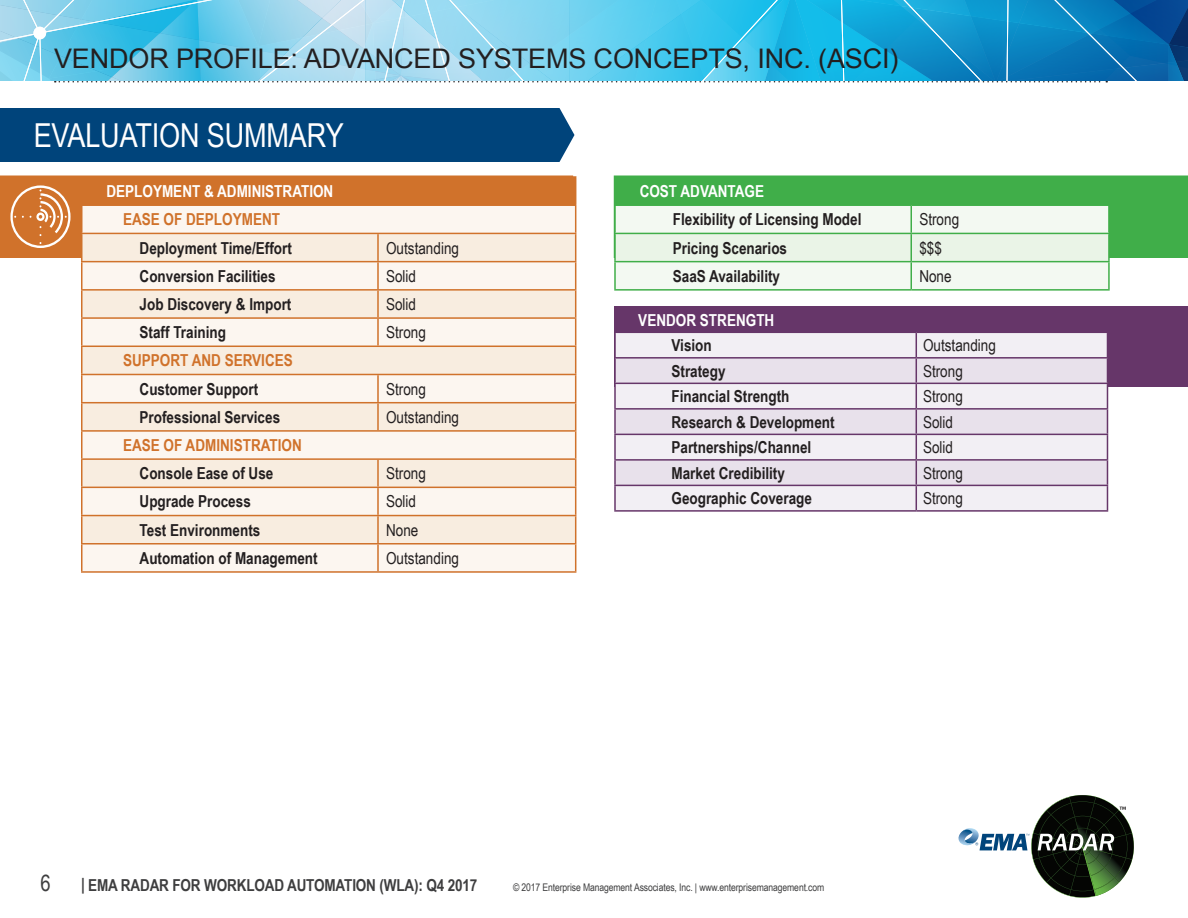
<style>
.page{position:relative;width:1188px;height:918px;background:#fff}
.page>*{position:absolute;margin:0;border:0;box-sizing:border-box;transform-origin:0 0}
.ARROW_HEADER{font:33px "Arial Narrow";letter-spacing:-.005em;color:#fff}
.t1{font:27px "Arial";letter-spacing:-.005em;color:#231f20}
.t2{font:22.5px "Arial Narrow";color:#3e3e3f}
.t3{font:700 16.5px "Arial Narrow";color:#231f20}
.t4{font:16.5px "Arial Narrow";color:#231f20}
.t5{font:700 16.5px "Arial Narrow";color:#d0722b}
.TABLE_Header_1{font:700 16.5px "Arial Narrow";color:#fff}
.t6{font:700 16.5px "Arial Narrow";letter-spacing:-.01em;color:#3e3e3f}
.t7{font:10.5px "Arial Narrow";letter-spacing:-.01em;color:#3e3e3f}
</style>
<div class="page">
<svg style="left:0;top:0;width:1188px;height:82px;background:#55bae0"></svg>
<svg style="left:958px;top:795px;width:176px;height:103px"></svg>
<div style="left:615px;top:176px;width:573px;height:81px;background:#40ae49"></div>
<div style="left:615px;top:306px;width:573px;height:81px;background:#663669"></div>
<div style="left:0;top:176px;width:572px;height:81px;background:#d0722b"></div>
<div style="left:82px;top:177px;width:494px;height:28px;background:#d0722b"></div>
<div style="left:82px;top:206px;width:493px;height:365px;background:#fcf6f0"></div>
<svg style="left:82px;top:234px;width:493px;height:309px;fill:#f8ede0"></svg>
<hr style="left:378px;top:176px;width:198px;height:2px;background:#d0722b">
<hr style="left:378px;top:204px;width:198px;height:2px;background:#d0722b">
<hr style="left:81px;top:233px;width:297px;height:1px;background:#d0722b">
<hr style="left:378px;top:233px;width:198px;height:1px;background:#d0722b">
<hr style="left:377px;top:234px;width:2px;height:27px;background:#d0722b">
<hr style="left:81px;top:261px;width:297px;height:1px;background:#d0722b">
<hr style="left:378px;top:261px;width:198px;height:1px;background:#d0722b">
<hr style="left:377px;top:262px;width:2px;height:27px;background:#d0722b">
<hr style="left:81px;top:289px;width:297px;height:2px;background:#d0722b">
<hr style="left:378px;top:289px;width:198px;height:2px;background:#d0722b">
<hr style="left:377px;top:291px;width:2px;height:26px;background:#d0722b">
<hr style="left:81px;top:317px;width:297px;height:2px;background:#d0722b">
<hr style="left:378px;top:317px;width:198px;height:2px;background:#d0722b">
<hr style="left:377px;top:319px;width:2px;height:27px;background:#d0722b">
<hr style="left:81px;top:346px;width:297px;height:1px;background:#d0722b">
<hr style="left:378px;top:346px;width:198px;height:1px;background:#d0722b">
<hr style="left:81px;top:374px;width:297px;height:1px;background:#d0722b">
<hr style="left:378px;top:374px;width:198px;height:1px;background:#d0722b">
<hr style="left:377px;top:375px;width:2px;height:27px;background:#d0722b">
<hr style="left:81px;top:402px;width:297px;height:1px;background:#d0722b">
<hr style="left:378px;top:402px;width:198px;height:1px;background:#d0722b">
<hr style="left:377px;top:403px;width:2px;height:27px;background:#d0722b">
<hr style="left:81px;top:430px;width:297px;height:2px;background:#d0722b">
<hr style="left:378px;top:430px;width:198px;height:2px;background:#d0722b">
<hr style="left:81px;top:458px;width:297px;height:2px;background:#d0722b">
<hr style="left:378px;top:458px;width:198px;height:2px;background:#d0722b">
<hr style="left:377px;top:460px;width:2px;height:27px;background:#d0722b">
<hr style="left:81px;top:487px;width:297px;height:1px;background:#d0722b">
<hr style="left:378px;top:487px;width:198px;height:1px;background:#d0722b">
<hr style="left:377px;top:488px;width:2px;height:27px;background:#d0722b">
<hr style="left:81px;top:515px;width:297px;height:1px;background:#d0722b">
<hr style="left:378px;top:515px;width:198px;height:1px;background:#d0722b">
<hr style="left:377px;top:516px;width:2px;height:27px;background:#d0722b">
<hr style="left:81px;top:543px;width:297px;height:2px;background:#d0722b">
<svg style="left:81px;top:257px;width:1px;height:314px"></svg>
<hr style="left:378px;top:543px;width:198px;height:2px;background:#d0722b">
<hr style="left:377px;top:545px;width:2px;height:26px;background:#d0722b">
<svg style="left:575px;top:206px;width:1px;height:365px"></svg>
<hr style="left:81px;top:571px;width:297px;height:2px;background:#d0722b">
<hr style="left:378px;top:571px;width:198px;height:2px;background:#d0722b">
<svg style="left:616px;top:206px;width:492px;height:83px"></svg>
<hr style="left:614px;top:176px;width:297px;height:2px;background:#40ae49">
<hr style="left:614px;top:178px;width:2px;height:26px;background:#40ae49">
<hr style="left:614px;top:204px;width:297px;height:2px;background:#40ae49">
<hr style="left:614px;top:206px;width:2px;height:27px;background:#40ae49">
<hr style="left:910px;top:206px;width:2px;height:27px;background:#40ae49">
<hr style="left:614px;top:233px;width:297px;height:1px;background:#40ae49">
<hr style="left:614px;top:234px;width:2px;height:27px;background:#40ae49">
<hr style="left:911px;top:233px;width:199px;height:1px;background:#40ae49">
<hr style="left:910px;top:234px;width:2px;height:27px;background:#40ae49">
<hr style="left:1108px;top:234px;width:2px;height:27px;background:#40ae49">
<hr style="left:614px;top:261px;width:297px;height:1px;background:#40ae49">
<hr style="left:614px;top:262px;width:2px;height:27px;background:#40ae49">
<hr style="left:911px;top:261px;width:199px;height:1px;background:#40ae49">
<hr style="left:910px;top:262px;width:2px;height:27px;background:#40ae49">
<hr style="left:1108px;top:262px;width:2px;height:27px;background:#40ae49">
<hr style="left:614px;top:289px;width:297px;height:2px;background:#40ae49">
<hr style="left:911px;top:289px;width:199px;height:2px;background:#40ae49">
<div style="left:616px;top:333px;width:491px;height:177px;background:#f2eff4"></div>
<svg style="left:616px;top:359px;width:491px;height:126px;fill:#e8e1eb"></svg>
<hr style="left:614px;top:306px;width:302px;height:2px;background:#663669">
<hr style="left:614px;top:308px;width:2px;height:24px;background:#663669">
<hr style="left:614px;top:332px;width:302px;height:1px;background:#663669">
<hr style="left:614px;top:333px;width:2px;height:24px;background:#663669">
<hr style="left:614px;top:357px;width:302px;height:2px;background:#663669">
<hr style="left:614px;top:359px;width:2px;height:24px;background:#663669">
<hr style="left:916px;top:357px;width:192px;height:2px;background:#663669">
<hr style="left:614px;top:383px;width:302px;height:1px;background:#663669">
<hr style="left:614px;top:384px;width:2px;height:24px;background:#663669">
<hr style="left:916px;top:383px;width:192px;height:1px;background:#663669">
<hr style="left:614px;top:408px;width:302px;height:2px;background:#663669">
<hr style="left:614px;top:410px;width:2px;height:24px;background:#663669">
<hr style="left:916px;top:408px;width:192px;height:2px;background:#663669">
<hr style="left:614px;top:434px;width:302px;height:1px;background:#663669">
<hr style="left:614px;top:435px;width:2px;height:24px;background:#663669">
<hr style="left:916px;top:434px;width:192px;height:1px;background:#663669">
<hr style="left:614px;top:459px;width:302px;height:2px;background:#663669">
<hr style="left:614px;top:461px;width:2px;height:24px;background:#663669">
<hr style="left:916px;top:459px;width:192px;height:2px;background:#663669">
<hr style="left:614px;top:485px;width:302px;height:1px;background:#663669">
<hr style="left:614px;top:486px;width:2px;height:24px;background:#663669">
<hr style="left:916px;top:485px;width:192px;height:1px;background:#663669">
<svg style="left:916px;top:333px;width:1px;height:177px"></svg>
<svg style="left:1107px;top:358px;width:1px;height:152px"></svg>
<hr style="left:614px;top:510px;width:302px;height:2px;background:#663669">
<hr style="left:916px;top:510px;width:192px;height:2px;background:#663669">
<svg style="left:10px;top:185px;width:61px;height:63px"></svg>
<div style="left:0;top:108px;width:574px;height:54px;background:#00447b"></div>
<h2 class="t1" style="left:54px;top:40px;width:846px">VENDOR PROFILE: ADVANCED SYSTEMS CONCEPTS, INC. (ASCI)</h2>
<p class="ARROW_HEADER" style="left:34px;top:111px;width:312px">EVALUATION SUMMARY</p>
<p class="TABLE_Header_1" style="left:106px;top:179px;width:228px">DEPLOYMENT &amp; ADMINISTRATION</p>
<p class="t5" style="left:123px;top:207px;width:159px">EASE OF DEPLOYMENT</p>
<p class="t3" style="left:140px;top:235px;width:154px">Deployment Time/Effort</p>
<p class="t4" style="left:386px;top:236px;width:74px">Outstanding</p>
<p class="t3" style="left:140px;top:263px;width:138px">Conversion Facilities</p>
<p class="t4" style="left:386px;top:264px;width:32px">Solid</p>
<p class="t3" style="left:140px;top:292px;width:153px">Job Discovery &amp; Import</p>
<p class="t4" style="left:386px;top:292px;width:32px">Solid</p>
<p class="t3" style="left:140px;top:320px;width:88px">Staff Training</p>
<p class="t4" style="left:386px;top:320px;width:41px">Strong</p>
<p class="t5" style="left:123px;top:348px;width:171px">SUPPORT AND SERVICES</p>
<p class="t3" style="left:140px;top:376px;width:120px">Customer Support</p>
<p class="t4" style="left:386px;top:377px;width:41px">Strong</p>
<p class="t3" style="left:140px;top:405px;width:142px">Professional Services</p>
<p class="t4" style="left:386px;top:405px;width:74px">Outstanding</p>
<p class="t5" style="left:123px;top:433px;width:180px">EASE OF ADMINISTRATION</p>
<p class="t3" style="left:140px;top:461px;width:135px">Console Ease of Use</p>
<p class="t4" style="left:386px;top:461px;width:41px">Strong</p>
<p class="t3" style="left:140px;top:489px;width:113px">Upgrade Process</p>
<p class="t4" style="left:386px;top:490px;width:32px">Solid</p>
<p class="t3" style="left:140px;top:517px;width:122px">Test Environments</p>
<p class="t4" style="left:386px;top:518px;width:34px">None</p>
<p class="t3" style="left:140px;top:546px;width:180px">Automation of Management</p>
<p class="t4" style="left:386px;top:546px;width:74px">Outstanding</p>
<p class="TABLE_Header_1" style="left:640px;top:179px;width:126px">COST ADVANTAGE</p>
<p class="t3" style="left:673px;top:207px;width:190px">Flexibility of Licensing Model</p>
<p class="t4" style="left:919px;top:207px;width:41px">Strong</p>
<p class="t3" style="left:673px;top:235px;width:116px">Pricing Scenarios</p>
<p class="t4" style="left:919px;top:236px;width:24px">$$$</p>
<p class="t3" style="left:673px;top:263px;width:109px">SaaS Availability</p>
<p class="t4" style="left:919px;top:264px;width:34px">None</p>
<p class="TABLE_Header_1" style="left:638px;top:307px;width:138px">VENDOR STRENGTH</p>
<p class="t3" style="left:671px;top:333px;width:42px">Vision</p>
<p class="t4" style="left:923px;top:333px;width:74px">Outstanding</p>
<p class="t3" style="left:671px;top:358px;width:56px">Strategy</p>
<p class="t4" style="left:923px;top:359px;width:41px">Strong</p>
<p class="t3" style="left:671px;top:384px;width:120px">Financial Strength</p>
<p class="t4" style="left:923px;top:384px;width:41px">Strong</p>
<p class="t3" style="left:671px;top:409px;width:165px">Research &amp; Development</p>
<p class="t4" style="left:923px;top:410px;width:32px">Solid</p>
<p class="t3" style="left:671px;top:435px;width:141px">Partnerships/Channel</p>
<p class="t4" style="left:923px;top:435px;width:32px">Solid</p>
<p class="t3" style="left:671px;top:460px;width:115px">Market Credibility</p>
<p class="t4" style="left:923px;top:461px;width:41px">Strong</p>
<p class="t3" style="left:671px;top:486px;width:142px">Geographic Coverage</p>
<p class="t4" style="left:923px;top:486px;width:41px">Strong</p>
<h3 class="t2" style="left:40px;top:867px;width:12px">6</h3>
<p class="t6" style="left:81px;top:873px;width:398px">| EMA RADAR FOR WORKLOAD AUTOMATION (WLA): Q4 2017</p>
<p class="t7" style="left:513px;top:880px;width:313px">© 2017 Enterprise Management Associates, Inc. | www.enterprisemanagement.com</p>
</div>
